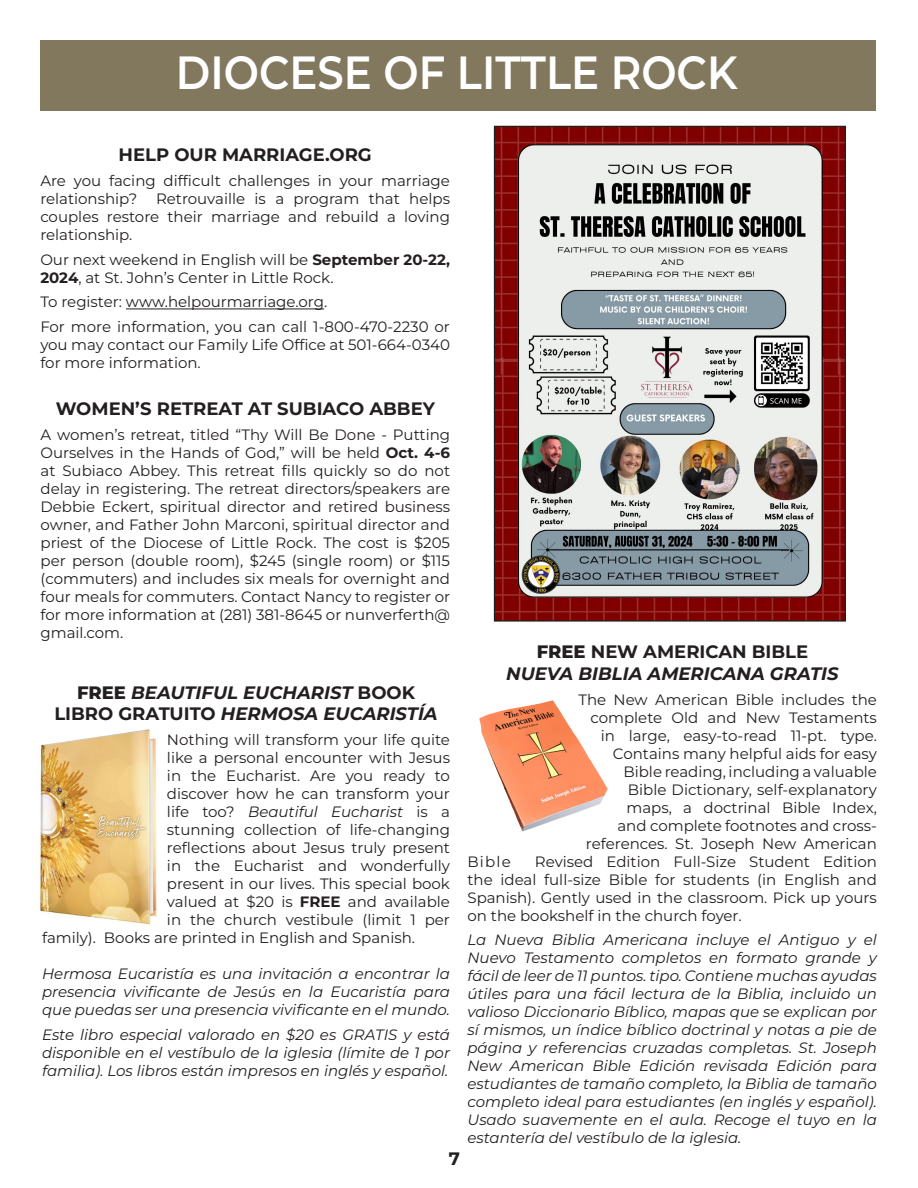
<style>
.page{position:relative;width:918px;height:1188px;background:#fff}
.page>*{position:absolute;margin:0;border:0;box-sizing:border-box;transform-origin:0 0}
.t1{font:600 46.5px "Montserrat";color:#fff;scale:.9 1}
.t2{font:italic 700 18px/21.6px "Montserrat";color:#231f20;text-align:center}
.t3{font:700 18px "Montserrat";color:#231f20}
.t4{font:15px/18px "Montserrat";color:#231f20;text-align:justify}
.t5{font:italic 15px/18px "Montserrat";color:#231f20;text-align:justify}
.s1{font-weight:700}
.s2{font-weight:800;font-style:normal}
.s3{font-style:normal}
</style>
<div class="page">
<div style="left:40px;top:40px;width:836px;height:71px;background:#81785e"></div>
<img style="left:40px;top:729px;width:117px;height:196px">
<hr style="left:126px;top:309px;width:198px;height:1px;background:#231f20">
<img style="left:496px;top:128px;width:348px;height:492px">
<img style="left:479px;top:700px;width:129px;height:131px">
<p class="t1" style="left:176px;top:42px;width:626px">DIOCESE OF LITTLE ROCK</p>
<p class="t3" style="left:119px;top:143px;width:255px">HELP OUR MARRIAGE.ORG</p>
<p class="t4" style="left:40px;top:171px;width:411px">Are you facing difficult challenges in your marriage relationship?</p>
<p class="t4" style="left:40px;top:189px;width:411px;text-indent:116px">Retrouvaille is a program that helps couples restore their marriage and rebuild a loving relationship.</p>
<p class="t4" style="left:40px;top:250px;width:411px">Our next weekend in English will be <span class="s1">September 20-22,<br>2024</span>, at St. John’s Center in Little Rock.</p>
<p class="t4" style="left:40px;top:293px;width:288px">To register: www.helpourmarriage.org.</p>
<p class="t4" style="left:40px;top:317px;width:411px">For more information, you can call 1-800-470-2230 or you may contact our Family Life Office at 501-664-0340 for more information.</p>
<p class="t3" style="left:56px;top:397px;width:381px">WOMEN’S RETREAT AT SUBIACO ABBEY</p>
<p class="t4" style="left:40px;top:425px;width:411px">A women’s retreat, titled “Thy Will Be Done - Putting Ourselves in the Hands of God,” will be held <span class="s1">Oct. 4-6 </span>at Subiaco Abbey. This retreat fills quickly so do not delay in registering. The retreat directors/speakers are Debbie Eckert, spiritual director and retired business owner, and Father John Marconi, spiritual director and priest of the Diocese of Little Rock. The cost is $205 per person (double room), $245 (single room) or $115 (commuters) and includes six meals for overnight and four meals for commuters. Contact Nancy to register or for more information at (281) 381-8645 or nunverferth@ gmail.com.</p>
<p class="t2" style="left:54px;top:681px;width:385px"><span class="s2">FREE</span> BEAUTIFUL EUCHARIST <span class="s3">BOOK<br>LIBRO GRATUITO</span> HERMOSA EUCARISTÍA</p>
<p class="t4" style="left:167px;top:730px;width:285px">Nothing will transform your life quite</p>
<p class="t4" style="left:167px;top:748px;width:285px">like a personal encounter with Jesus</p>
<p class="t4" style="left:167px;top:766px;width:285px">in the Eucharist. Are you ready to</p>
<p class="t4" style="left:167px;top:784px;width:285px">discover how he can transform your</p>
<p class="t5" style="left:167px;top:802px;width:285px"><span class="s3">life too?</span> Beautiful Eucharist <span class="s3">is a</span></p>
<p class="t4" style="left:167px;top:820px;width:285px">stunning collection of life-changing</p>
<p class="t4" style="left:167px;top:838px;width:285px">reflections about Jesus truly present</p>
<p class="t4" style="left:167px;top:856px;width:285px">in the Eucharist and wonderfully</p>
<p class="t4" style="left:167px;top:874px;width:285px">present in our lives. This special book</p>
<p class="t4" style="left:167px;top:892px;width:285px">valued at $20 is <span class="s1">FREE</span> and available</p>
<p class="t4" style="left:167px;top:910px;width:285px">in the church vestibule (limit 1 per</p>
<p class="t4" style="left:42px;top:928px;width:375px">family). Books are printed in English and Spanish.</p>
<p class="t5" style="left:42px;top:964px;width:409px">Hermosa Eucaristía es una invitación a encontrar la presencia vivificante de Jesús en la Eucaristía para que puedas ser una presencia vivificante en el mundo.</p>
<p class="t5" style="left:42px;top:1025px;width:409px">Este libro especial valorado en $20 es GRATIS y está disponible en el vestíbulo de la iglesia (límite de 1 por familia). Los libros están impresos en inglés y español.</p>
<p class="t2" style="left:506px;top:641px;width:334px"><span class="s2">FREE</span> <span class="s3">NEW AMERICAN BIBLE<br></span>NUEVA BIBLIA AMERICANA GRATIS</p>
<p class="t4" style="left:578px;top:690px;width:300px;text-align:right">The New American Bible includes the complete Old and New Testaments in large, easy-to-read 11-pt. type.<br>Contains many helpful aids for easy Bible reading, including a valuable<br>Bible Dictionary, self-explanatory<br>maps, a doctrinal Bible Index,<br>and complete footnotes and cross&shy;references. St. Joseph New American</p>
<p class="t4" style="left:467px;top:852px;width:45px">Bible</p>
<p class="t4" style="left:467px;top:852px;width:411px;text-indent:68px">Revised Edition Full-Size Student Edition the ideal full-size Bible for students (in English and Spanish). Gently used in the classroom. Pick up yours on the bookshelf in the church foyer.</p>
<p class="t5" style="left:467px;top:931px;width:411px">La Nueva Biblia Americana incluye el Antiguo y el Nuevo Testamento completos en formato grande y fácil de leer de 11 puntos. tipo. Contiene muchas ayudas útiles para una fácil lectura de la Biblia, incluido un valioso Diccionario Bíblico, mapas que se explican por sí mismos, un índice bíblico doctrinal y notas a pie de página y referencias cruzadas completas. St. Joseph New American Bible Edición revisada Edición para estudiantes de tamaño completo, la Biblia de tamaño completo ideal para estudiantes (en inglés y español).<br>Usado suavemente en el aula. Recoge el tuyo en la estantería del vestíbulo de la iglesia.</p>
<p class="t3" style="left:449px;top:1147px;width:13px">7</p>
</div>
